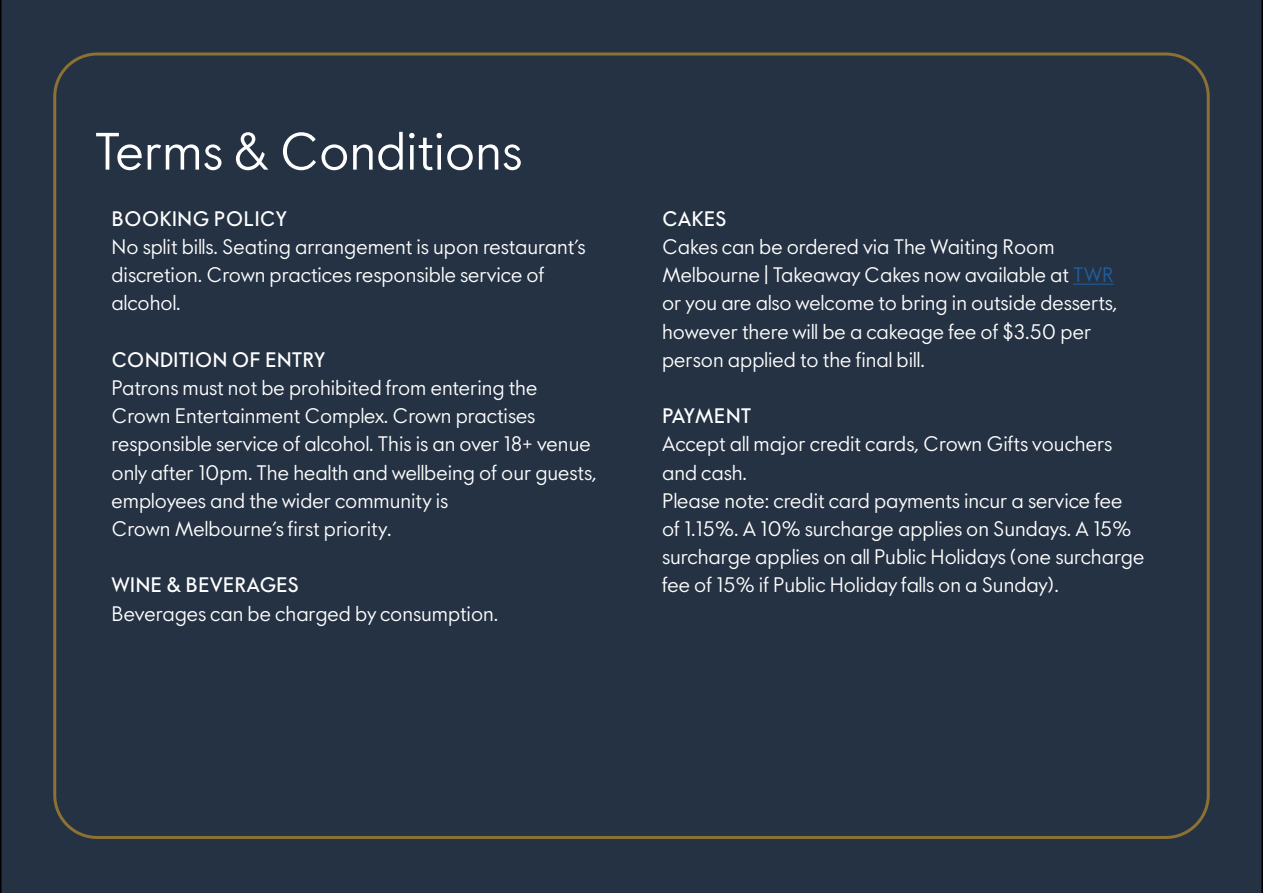
<style>
.page{position:relative;width:1263px;height:893px;background:#253243}
.page>*{position:absolute;margin:0;border:0;box-sizing:border-box;transform-origin:0 0}
.t1{font:52.5px "Grey Goose";color:#fff}
.t2{font:21px/28.2px "Grey Goose";color:#fff}
.t3{font:700 21px "Grey Goose";color:#fff}
.s1{color:#215e9e}
</style>
<div class="page">
<hr style="left:1073px;top:284px;width:41px;height:1px;background:#215e9e">
<h1 class="t1" style="left:95px;top:120px;width:429px">Terms &amp; Conditions</h1>
<p class="t3" style="left:112px;top:206px;width:177px">BOOKING POLICY</p>
<p class="t2" style="left:112px;top:232px;width:475px">No split bills. Seating arrangement is upon restaurant’s discretion. Crown practices responsible service of alcohol.</p>
<p class="t3" style="left:112px;top:347px;width:215px">CONDITION OF ENTRY</p>
<p class="t2" style="left:112px;top:373px;width:487px">Patrons must not be prohibited from entering the Crown Entertainment Complex. Crown practises responsible service of alcohol. This is an over 18+ venue only after 10pm. The health and wellbeing of our guests, employees and the wider community is<br>Crown Melbourne’s first priority.</p>
<p class="t3" style="left:112px;top:572px;width:189px">WINE &amp; BEVERAGES</p>
<p class="t2" style="left:112px;top:599px;width:388px">Beverages can be charged by consumption.</p>
<p class="t3" style="left:662px;top:206px;width:66px">CAKES</p>
<p class="t2" style="left:662px;top:232px;width:457px">Cakes can be ordered via The Waiting Room Melbourne | Takeaway Cakes now available at <span class="s1">TWR </span>or you are also welcome to bring in outside desserts, however there will be a cakeage fee of $3.50 per person applied to the final bill.</p>
<p class="t3" style="left:662px;top:403px;width:91px">PAYMENT</p>
<p class="t2" style="left:662px;top:430px;width:484px">Accept all major credit cards, Crown Gifts vouchers and cash.<br>Please note: credit card payments incur a service fee of 1.15%. A 10% surcharge applies on Sundays. A 15% surcharge applies on all Public Holidays (one surcharge fee of 15% if Public Holiday falls on a Sunday).</p>
</div>
